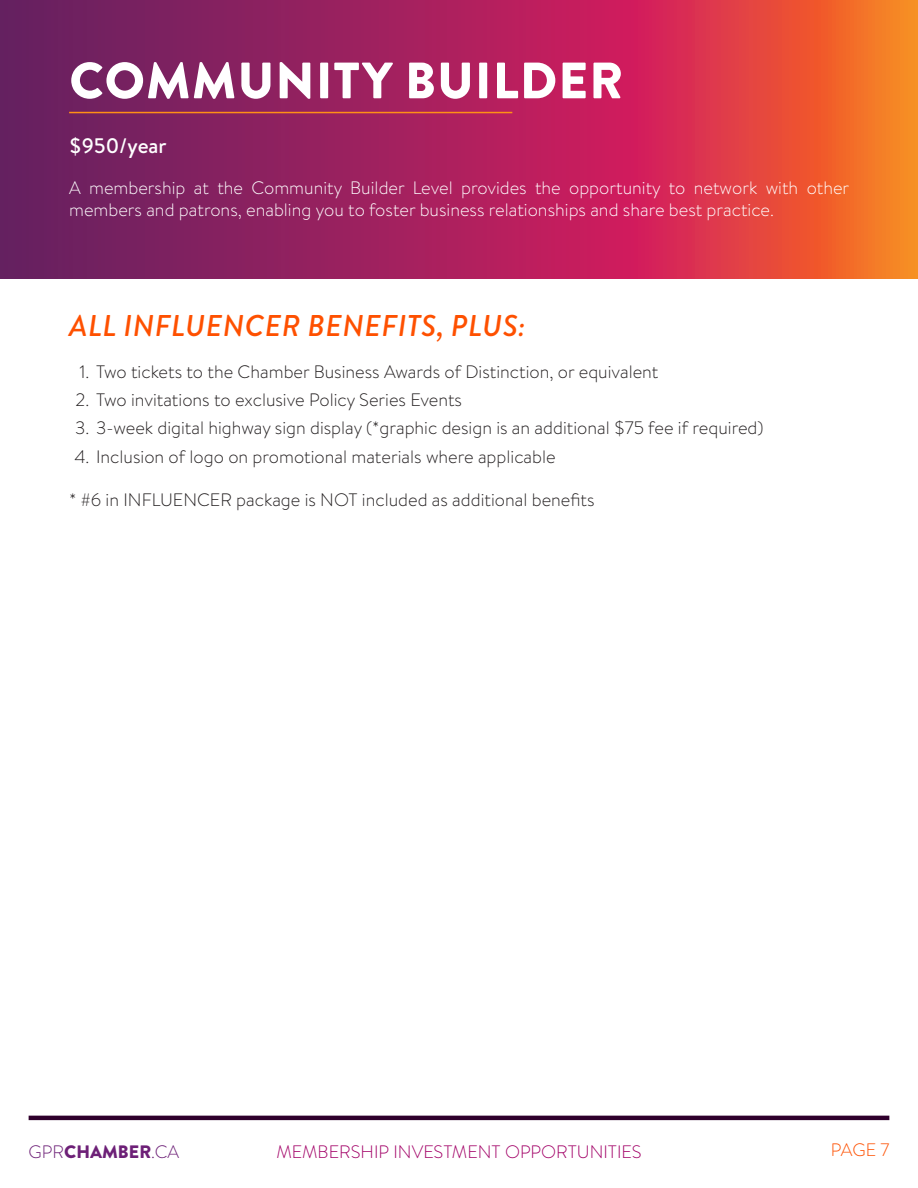
<style>
.page{position:relative;width:918px;height:1188px;background:#fff}
.page>*{position:absolute;margin:0;border:0;box-sizing:border-box;transform-origin:0 0}
.t1{font:900 51px "Brandon Grotesque";letter-spacing:.02em;color:#fff}
.Orange_Header{font:italic 500 30px "Brandon Grotesque";letter-spacing:.02em;color:#fe5000}
.t2{font:500 21px "Brandon Text";color:#fff}
.t3{font:300 18px "Brandon Text";color:#231f20}
.Membership_Level_Des{font:300 18px/21.6px "Brandon Text";color:#fff}
.t4{font:300 18px "Brandon Text";color:#a20067}
.t5{font:900 18px "Brandon Text";color:#6d2077}
.t6{font:300 18px "Brandon Text";color:#fe5000}
.s1{font-weight:300}
</style>
<div class="page">
<svg style="left:0;top:0;width:918px;height:279px;background:#af2e54"></svg>
<hr style="left:29px;top:1116px;width:860px;height:4px;background:#2f002c">
<hr style="left:69px;top:112px;width:443px;height:1px;background:#ff9015">
<p class="t1" style="left:69px;top:45px;width:555px">COMMUNITY BUILDER</p>
<p class="t2" style="left:69px;top:132px;width:99px">$950/year</p>
<p class="Membership_Level_Des" style="left:69px;top:177px;width:782px">A membership at the Community Builder Level provides the opportunity to network with other members and patrons, enabling you to foster business relationships and share best practice.</p>
<p class="Orange_Header" style="left:69px;top:305px;width:458px">ALL INFLUENCER BENEFITS, PLUS:</p>
<p class="t3" style="left:79px;top:359px;width:580px">1. Two tickets to the Chamber Business Awards of Distinction, or equivalent</p>
<p class="t3" style="left:76px;top:388px;width:388px">2. Two invitations to exclusive Policy Series Events</p>
<p class="t3" style="left:75px;top:416px;width:690px">3. 3-week digital highway sign display (*graphic design is an additional $75 fee if required)</p>
<p class="t3" style="left:74px;top:444px;width:483px">4. Inclusion of logo on promotional materials where applicable</p>
<p class="t3" style="left:69px;top:487px;width:527px">* #6 in INFLUENCER package is NOT included as additional benefits</p>
<p class="t5" style="left:29px;top:1139px;width:152px"><span class="s1">GPR</span>CHAMBER<span class="s1">.CA</span></p>
<p class="t4" style="left:276px;top:1140px;width:367px">MEMBERSHIP INVESTMENT OPPORTUNITIES</p>
<p class="t6" style="left:831px;top:1138px;width:60px">PAGE 7</p>
</div>
